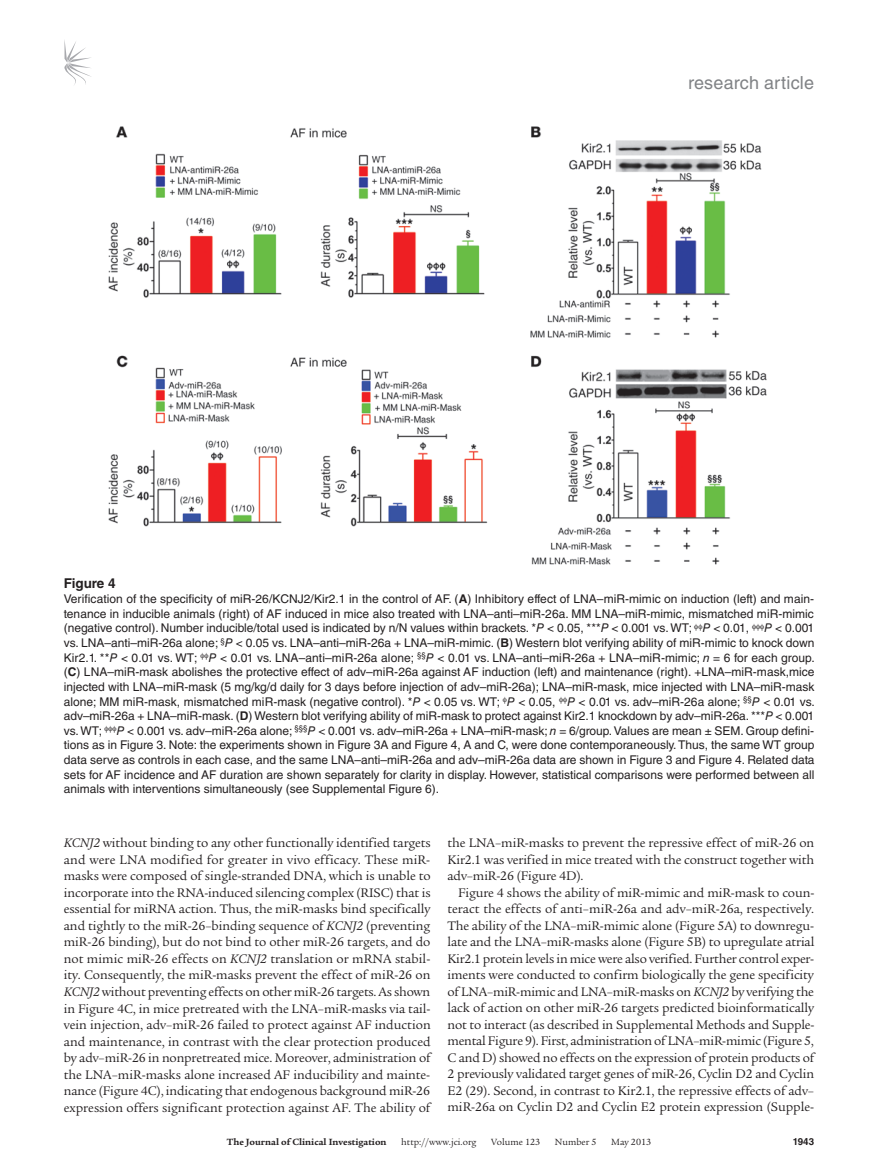
<style>
.page{position:relative;width:878px;height:1175px;background:#fff}
.page>*{position:absolute;margin:0;border:0;box-sizing:border-box;transform-origin:0 0}
.t1{font:18px "Helvetica LT Std";letter-spacing:.01em;color:#808285}
.t2{font:13.5px/16.5px "Legacy Serif Std";letter-spacing:-.005em;color:#231f20;text-align:justify}
.t3{font:700 13.5px "Helvetica LT Std";color:#231f20}
.t4{font:12px/14.7px "Helvetica LT Std";color:#231f20;text-align:justify}
.t5{font:9.75px "Legacy Serif Std";color:#231f20}
.t6{font:700 9.75px "Legacy Serif Std";color:#231f20}
.t7{font:700 9.75px "Helvetica LT Std";color:#231f20}
.s1{font-weight:700}
.s2{font-style:italic}
</style>
<div class="page">
<svg style="left:64px;top:40px;width:27px;height:45px"></svg>
<img style="left:108px;top:126px;width:659px;height:439px">
<h1 class="t1" style="left:688px;top:73px;width:127px">research article</h1>
<p class="t3" style="left:64px;top:575px;width:53px">Figure 4</p>
<p class="t4" style="left:64px;top:591px;width:751px">Verification of the specificity of miR-26/KCNJ2/Kir2.1 in the control of AF. (<span class="s1">A</span>) Inhibitory effect of LNA–miR-mimic on induction (left) and main&shy;tenance in inducible animals (right) of AF induced in mice also treated with LNA–anti–miR-26a. MM LNA–miR-mimic, mismatched miR-mimic (negative control). Number inducible/total used is indicated by n/N values within brackets. *<span class="s2">P</span> &lt; 0.05, ***<span class="s2">P</span> &lt; 0.001 vs. WT; <span class="s2">P</span> &lt; 0.01,</p>
<p class="t4" style="left:64px;top:621px;width:752px;text-indent:700px"><span class="s2">P</span> &lt; 0.001 vs. LNA–anti–miR-26a alone; <sup>§</sup><span class="s2">P</span> &lt; 0.05 vs. LNA–anti–miR-26a + LNA–miR-mimic. (<span class="s1">B</span>) Western blot verifying ability of miR-mimic to knock down Kir2.1. **<span class="s2">P</span> &lt; 0.01 vs. WT; <span class="s2">P</span> &lt; 0.01 vs. LNA–anti–miR-26a alone; <sup>§§</sup><span class="s2">P</span> &lt; 0.01 vs. LNA–anti–miR-26a + LNA–miR-mimic; <span class="s2">n</span> = 6 for each group. (<span class="s1">C</span>) LNA–miR-mask abolishes the protective effect of adv–miR-26a against AF induction (left) and maintenance (right). +LNA–miR-mask,mice injected with LNA–miR-mask (5 mg/kg/d daily for 3 days before injection of adv–miR-26a); LNA–miR-mask, mice injected with LNA–miR-mask alone; MM miR-mask, mismatched miR-mask (negative control). *<span class="s2">P</span> &lt; 0.05 vs. WT; <span class="s2">P</span> &lt; 0.05, <span class="s2">P</span> &lt; 0.01 vs. adv–miR-26a alone; <sup>§§</sup><span class="s2">P</span> &lt; 0.01 vs. adv–miR-26a + LNA–miR-mask. (<span class="s1">D</span>) Western blot verifying ability of miR-mask to protect against Kir2.1 knockdown by adv–miR-26a. ***<span class="s2">P</span> &lt; 0.001 vs. WT; <span class="s2">P</span> &lt; 0.001 vs. adv–miR-26a alone; <sup>§§§</sup><span class="s2">P</span> &lt; 0.001 vs. adv–miR-26a + LNA–miR-mask; <span class="s2">n</span> = 6/group. Values are mean ± SEM. Group defini&shy;tions as in Figure 3. Note: the experiments shown in Figure 3A and Figure 4, A and C, were done contemporaneously. Thus, the same WT group data serve as controls in each case, and the same LNA–anti–miR-26a and adv–miR-26a data are shown in Figure 3 and Figure 4. Related data sets for AF incidence and AF duration are shown separately for clarity in display. However, statistical comparisons were performed between all animals with interventions simultaneously (see Supplemental Figure 6).</p>
<p class="t2" style="left:64px;top:835px;width:368px"><span class="s2">KCNJ2</span> without binding to any other functionally identified targets and were LNA modified for greater in vivo efficacy. These miR&shy;masks were composed of single-stranded DNA, which is unable to incorporate into the RNA-induced silencing complex (RISC) that is essential for miRNA action. Thus, the miR‑masks bind specifically and tightly to the miR-26–binding sequence of <span class="s2">KCNJ2</span> (preventing miR-26 binding), but do not bind to other miR-26 targets, and do not mimic miR-26 effects on <span class="s2">KCNJ2</span> translation or mRNA stabil&shy;ity. Consequently, the miR-masks prevent the effect of miR‑26 on <span class="s2">KCNJ2</span> without preventing effects on other miR-26 targets. As shown in Figure 4C, in mice pretreated with the LNA–miR-masks via tail&shy;vein injection, adv–miR-26 failed to protect against AF induction and maintenance, in contrast with the clear protection produced by adv–miR-26 in nonpretreated mice. Moreover, administration of the LNA–miR-masks alone increased AF inducibility and mainte&shy;nance (Figure 4C), indicating that endogenous background miR-26 expression offers significant protection against AF. The ability of</p>
<p class="t2" style="left:447px;top:835px;width:368px">the LNA–miR-masks to prevent the repressive effect of miR-26 on Kir2.1 was verified in mice treated with the construct together with adv–miR-26 (Figure 4D).</p>
<p class="t2" style="left:447px;top:884px;width:368px;text-indent:11px">Figure 4 shows the ability of miR-mimic and miR-mask to coun&shy;teract the effects of anti–miR-26a and adv–miR-26a, respectively.<br>The ability of the LNA–miR-mimic alone (Figure 5A) to downregu&shy;late and the LNA–miR-masks alone (Figure 5B) to upregulate atrial Kir2.1 protein levels in mice were also verified. Further control exper&shy;iments were conducted to confirm biologically the gene specificity of LNA–miR-mimic and LNA–miR-masks on <span class="s2">KCNJ2</span> by verifying the lack of action on other miR-26 targets predicted bioinformatically not to interact (as described in Supplemental Methods and Supple&shy;mental Figure 9). First, administration of LNA–miR-mimic (Figure 5, C and D) showed no effects on the expression of protein products of 2 previously validated target genes of miR-26, Cyclin D2 and Cyclin E2 (29). Second, in contrast to Kir2.1, the repressive effects of adv– miR-26a on Cyclin D2 and Cyclin E2 protein expression (Supple-</p>
<p class="t6" style="left:227px;top:1135px;width:161px">The Journal of Clinical Investigation</p>
<p class="t5" style="left:401px;top:1136px;width:77px">http://www.jci.org</p>
<p class="t5" style="left:491px;top:1136px;width:50px">Volume 123</p>
<p class="t5" style="left:555px;top:1136px;width:43px">Number 5</p>
<p class="t5" style="left:611px;top:1136px;width:41px">May 2013</p>
<p class="t7" style="left:792px;top:1135px;width:23px">1943</p>
</div>
